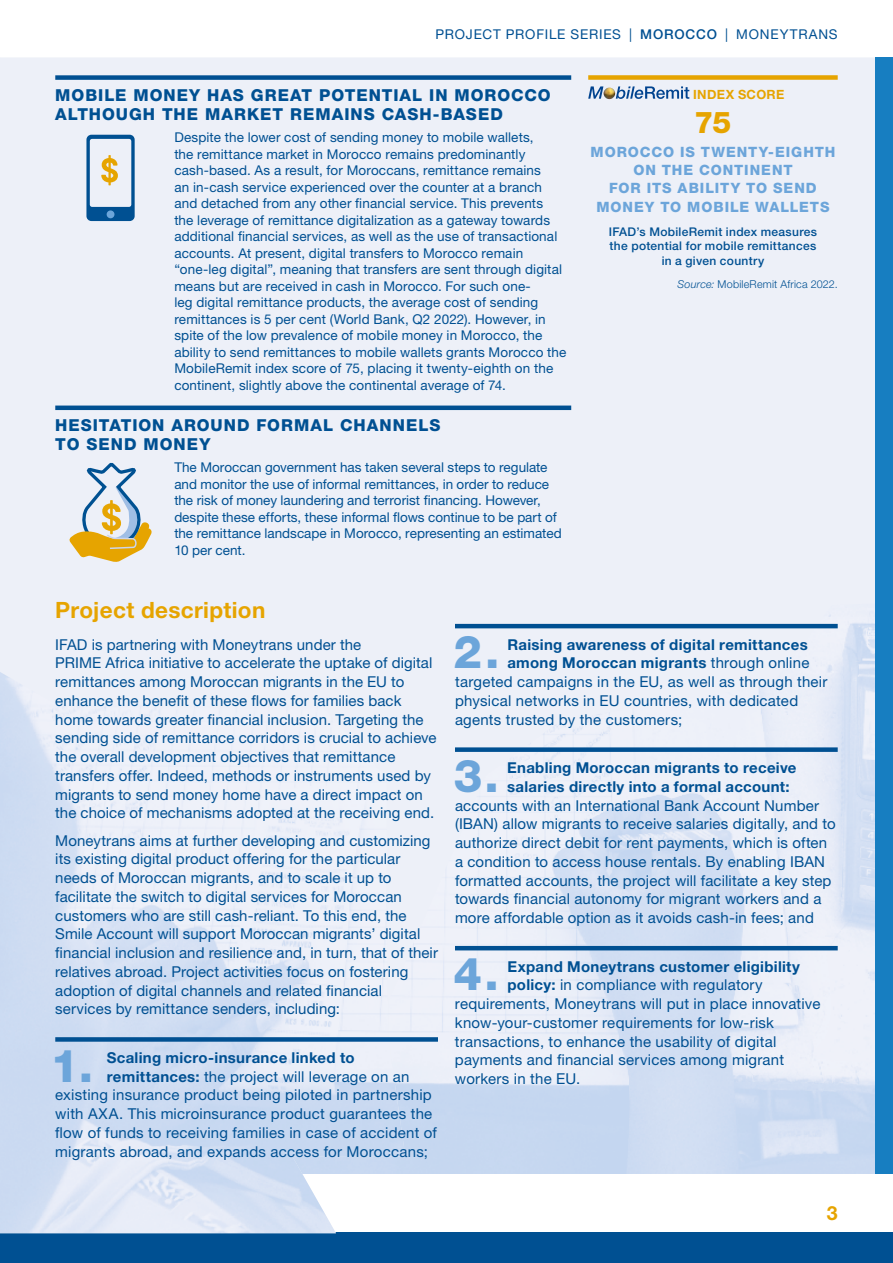
<style>
.page{position:relative;width:893px;height:1263px;background:#fff}
.page>*{position:absolute;margin:0;border:0;box-sizing:border-box;transform-origin:0 0}
.t1{font:800 45.45px "Helvetica Neue LT Std";color:#6ca5da}
.t2{font:800 30px "Helvetica Neue LT Std";color:#e6a400}
.t3{font:700 22.5px "Helvetica Neue LT Std";letter-spacing:.015em;color:#e6a400}
.t4{font:700 19.5px "Helvetica Neue LT Std";color:#e6a400}
.t5{font:800 16.5px/18.8px "Helvetica Neue LT Std";letter-spacing:.06em;color:#005092}
.t6{font:15px/18.8px "Helvetica Neue LT Std";letter-spacing:.01em;color:#005092}
.t7{font:700 15px/18.8px "Helvetica Neue LT Std";letter-spacing:.02em;color:#005092}
.t8{font:800 14.25px/18.3px "Helvetica Neue LT Std";letter-spacing:.065em;color:#6ca5da;text-align:center}
.t9{font:13.5px/16.5px "Helvetica Neue LT Std";letter-spacing:.01em;color:#005092}
.t10{font:13.5px "Helvetica Neue LT Std";letter-spacing:.06em;color:#005092}
.t11{font:700 12.75px "Helvetica Neue LT Std";letter-spacing:.025em;color:#e6a400}
.t12{font:500 12px/14.2px "Helvetica Neue LT Std";letter-spacing:.025em;color:#005092;text-align:center}
.t13{font:300 10.8px "Helvetica Neue LT Std";letter-spacing:.02em;color:#005092}
.s1{font-weight:500}
.s2{font-style:italic}
.s3{font-weight:700}
.s4{font-weight:400}
</style>
<div class="page">
<div style="left:0;top:1233px;width:893px;height:30px;background:#005092"></div>
<div style="left:0;top:57px;width:876px;height:615px;background:#edf0f8"></div>
<img style="left:276px;top:603px;width:600px;height:571px">
<img style="left:0;top:672px;width:405px;height:561px">
<div style="left:876px;top:57px;width:17px;height:1117px;background:#177ec1"></div>
<div style="left:55px;top:75px;width:516px;height:5px;background:#005092"></div>
<div style="left:88px;top:136px;width:45px;height:83px;background:#005092;border-radius:4px"></div>
<div style="left:86px;top:135px;width:49px;height:86px;border:2px solid #005092;border-radius:4px"></div>
<div style="left:89px;top:138px;width:43px;height:70px;background:#edf0f8;border-radius:3px"></div>
<div style="left:88px;top:137px;width:46px;height:72px;border:2px solid #005092;border-radius:3px"></div>
<div style="left:107px;top:210px;width:7px;height:8px;background:#6ca5da;border-radius:50%"></div>
<svg style="left:101px;top:155px;width:17px;height:30px"></svg>
<hr style="left:55px;top:406px;width:516px;height:4px;background:#005092">
<svg style="left:68px;top:459px;width:86px;height:103px;background:#d5d0b7"></svg>
<div style="left:588px;top:75px;width:250px;height:5px;background:#e6a400"></div>
<svg style="left:588px;top:86px;width:101px;height:13px"></svg>
<div style="left:55px;top:1037px;width:383px;height:5px;background:#005092"></div>
<hr style="left:455px;top:624px;width:383px;height:4px;background:#005092">
<div style="left:455px;top:747px;width:383px;height:5px;background:#005092"></div>
<hr style="left:455px;top:946px;width:383px;height:4px;background:#005092">
<p class="t10" style="left:435px;top:27px;width:404px">PROJECT PROFILE SERIES | <span class="s1">MOROCCO</span> | MONEYTRANS</p>
<p class="t5" style="left:55px;top:86px;width:497px">MOBILE MONEY HAS GREAT POTENTIAL IN MOROCCO<br>ALTHOUGH THE MARKET REMAINS CASH-BASED</p>
<p class="t9" style="left:174px;top:129px;width:394px">Despite the lower cost of sending money to mobile wallets,<br>the remittance market in Morocco remains predominantly cash-based. As a result, for Moroccans, remittance remains<br>an in-cash service experienced over the counter at a branch and detached from any other financial service. This prevents<br>the leverage of remittance digitalization as a gateway towards additional financial services, as well as the use of transactional accounts. At present, digital transfers to Morocco remain “one-leg digital”, meaning that transfers are sent through digital means but are received in cash in Morocco. For such one-<br>leg digital remittance products, the average cost of sending remittances is 5 per cent (World Bank, Q2 2022). However, in spite of the low prevalence of mobile money in Morocco, the ability to send remittances to mobile wallets grants Morocco the MobileRemit index score of 75, placing it twenty-eighth on the continent, slightly above the continental average of 74.</p>
<p class="t5" style="left:55px;top:416px;width:387px">HESITATION AROUND FORMAL CHANNELS<br>TO SEND MONEY</p>
<p class="t9" style="left:174px;top:459px;width:389px">The Moroccan government has taken several steps to regulate and monitor the use of informal remittances, in order to reduce the risk of money laundering and terrorist financing. However, despite these efforts, these informal flows continue to be part of the remittance landscape in Morocco, representing an estimated 10 per cent.</p>
<p class="t11" style="left:693px;top:86px;width:93px">INDEX SCORE</p>
<h2 class="t2" style="left:694px;top:105px;width:38px">75</h2>
<p class="t8" style="left:591px;top:143px;width:246px">MOROCCO IS TWENTY-EIGHTH<br>ON THE CONTINENT<br>FOR ITS ABILITY TO SEND<br>MONEY TO MOBILE WALLETS</p>
<p class="t12" style="left:609px;top:225px;width:210px">IFAD’s MobileRemit index measures the potential for mobile remittances in a given country</p>
<p class="t13" style="left:678px;top:278px;width:162px"><span class="s2">Source:</span> MobileRemit Africa 2022.</p>
<h3 class="t3" style="left:55px;top:596px;width:212px">Project description</h3>
<p class="t6" style="left:55px;top:635px;width:383px">IFAD is partnering with Moneytrans under the<br>PRIME Africa initiative to accelerate the uptake of digital remittances among Moroccan migrants in the EU to enhance the benefit of these flows for families back home towards greater financial inclusion. Targeting the sending side of remittance corridors is crucial to achieve the overall development objectives that remittance transfers offer. Indeed, methods or instruments used by migrants to send money home have a direct impact on the choice of mechanisms adopted at the receiving end.</p>
<p class="t6" style="left:55px;top:831px;width:384px">Moneytrans aims at further developing and customizing its existing digital product offering for the particular needs of Moroccan migrants, and to scale it up to facilitate the switch to digital services for Moroccan customers who are still cash-reliant. To this end, the Smile Account will support Moroccan migrants’ digital financial inclusion and resilience and, in turn, that of their relatives abroad. Project activities focus on fostering adoption of digital channels and related financial services by remittance senders, including:</p>
<h1 class="t1" style="left:51px;top:1038px;width:44px">1.</h1>
<p class="t7" style="left:107px;top:1048px;width:249px">Scaling micro-insurance linked to</p>
<p class="t6" style="left:107px;top:1067px;width:304px"><span class="s3">remittances:</span> the project will leverage on an</p>
<p class="t6" style="left:55px;top:1085px;width:378px">existing insurance product being piloted in partnership</p>
<p class="t6" style="left:55px;top:1104px;width:378px">with AXA. This microinsurance product guarantees the</p>
<p class="t6" style="left:55px;top:1123px;width:383px">flow of funds to receiving families in case of accident of</p>
<p class="t6" style="left:55px;top:1142px;width:374px">migrants abroad, and expands access for Moroccans;</p>
<h1 class="t1" style="left:454px;top:625px;width:47px">2.</h1>
<p class="t7" style="left:507px;top:635px;width:302px">Raising awareness of digital remittances</p>
<p class="t7" style="left:507px;top:653px;width:303px">among Moroccan migrants <span class="s4">through online</span></p>
<p class="t6" style="left:455px;top:672px;width:374px">targeted campaigns in the EU, as well as through their</p>
<p class="t6" style="left:455px;top:691px;width:345px">physical networks in EU countries, with dedicated</p>
<p class="t6" style="left:455px;top:710px;width:229px">agents trusted by the customers;</p>
<h1 class="t1" style="left:454px;top:749px;width:47px">3.</h1>
<p class="t7" style="left:507px;top:758px;width:291px">Enabling Moroccan migrants to receive salaries directly into a formal account:</p>
<p class="t6" style="left:455px;top:796px;width:382px">accounts with an International Bank Account Number (IBAN) allow migrants to receive salaries digitally, and to authorize direct debit for rent payments, which is often a condition to access house rentals. By enabling IBAN formatted accounts, the project will facilitate a key step towards financial autonomy for migrant workers and a more affordable option as it avoids cash-in fees; and</p>
<h1 class="t1" style="left:454px;top:947px;width:47px">4.</h1>
<p class="t7" style="left:507px;top:957px;width:294px">Expand Moneytrans customer eligibility</p>
<p class="t6" style="left:507px;top:975px;width:257px"><span class="s3">policy:</span> in compliance with regulatory</p>
<p class="t6" style="left:455px;top:994px;width:367px">requirements, Moneytrans will put in place innovative</p>
<p class="t6" style="left:455px;top:1013px;width:321px">know-your-customer requirements for low-risk</p>
<p class="t6" style="left:455px;top:1032px;width:323px">transactions, to enhance the usability of digital</p>
<p class="t6" style="left:455px;top:1050px;width:331px">payments and financial services among migrant</p>
<p class="t6" style="left:455px;top:1069px;width:127px">workers in the EU.</p>
<h3 class="t4" style="left:827px;top:1200px;width:12px">3</h3>
</div>
